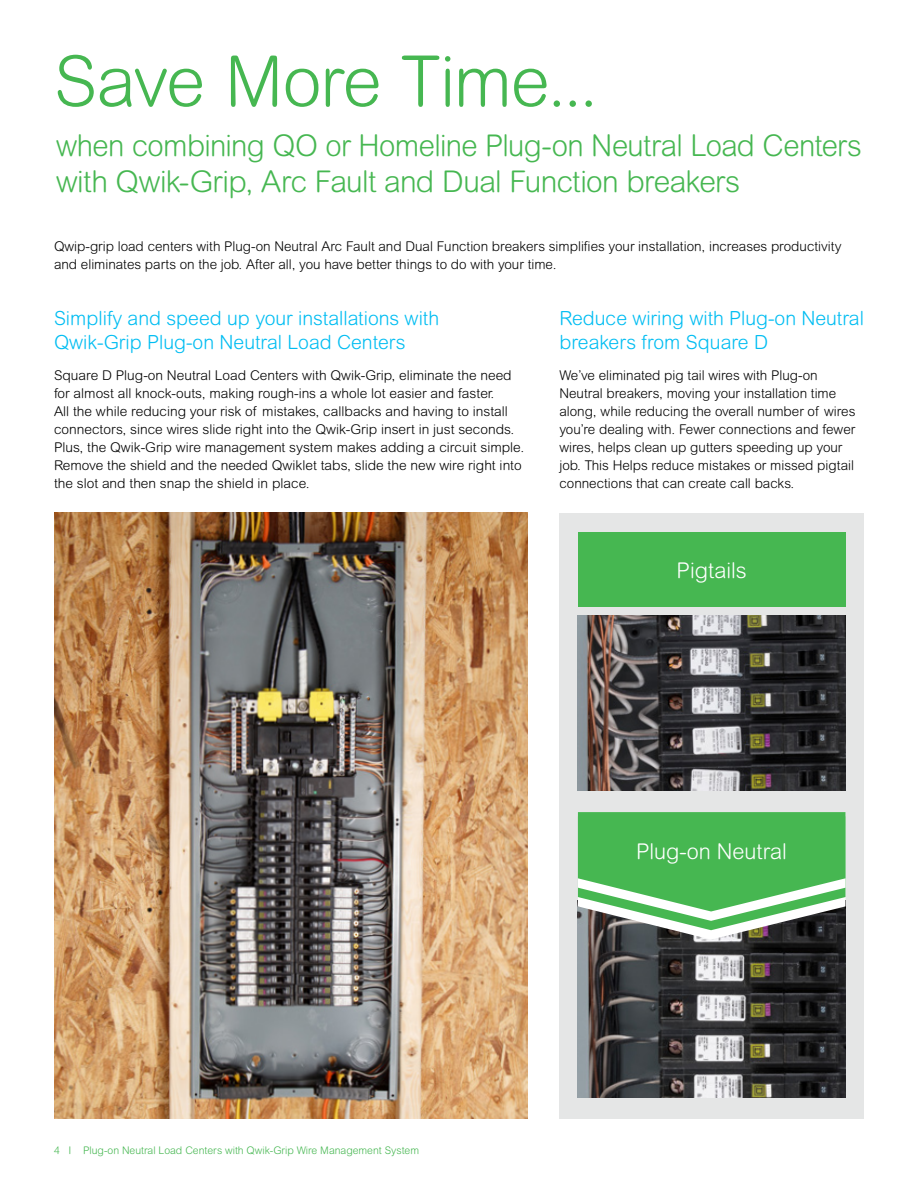
<style>
.page{position:relative;width:918px;height:1188px;background:#fff}
.page>*{position:absolute;margin:0;border:0;box-sizing:border-box;transform-origin:0 0}
.Cover_Headline{font:300 70.5px "Arial Rounded MT Std";letter-spacing:-.02em;color:#46b751}
.Cover_Headline-2{font:300 30px/36px "Arial Rounded MT Std";letter-spacing:-.02em;color:#46b751}
.Page_title{font:300 21.75px "Arial Rounded MT Std";color:#fff}
.Header_15_17{font:300 19.5px/24px "Arial Rounded MT Std";color:#00bdf2}
.Body_content_9_12{font:300 13.5px/18px "Arial Rounded MT Std";color:#000}
.t1{font:300 10.5px "Arial Rounded MT Std";color:#46b751}
</style>
<div class="page">
<div style="left:559px;top:513px;width:305px;height:606px;background:#e5e6e6"></div>
<img style="left:578px;top:616px;width:268px;height:175px">
<div style="left:578px;top:533px;width:268px;height:74px;background:#46b751"></div>
<img style="left:578px;top:940px;width:268px;height:157px">
<svg style="left:578px;top:812px;width:268px;height:128px;background:#60b268"></svg>
<img style="left:54px;top:513px;width:473px;height:606px">
<p class="Cover_Headline" style="left:54px;top:41px;width:546px">Save More Time...</p>
<p class="Cover_Headline-2" style="left:56px;top:127px;width:807px">when combining QO or Homeline Plug-on Neutral Load Centers with Qwik-Grip, Arc Fault and Dual Function breakers</p>
<p class="Body_content_9_12" style="left:54px;top:237px;width:789px">Qwip-grip load centers with Plug-on Neutral Arc Fault and Dual Function breakers simplifies your installation, increases productivity and eliminates parts on the job. After all, you have better things to do with your time.</p>
<p class="Header_15_17" style="left:559px;top:306px;width:306px">Reduce wiring with Plug-on Neutral breakers from Square D</p>
<p class="Body_content_9_12" style="left:559px;top:367px;width:298px">We’ve eliminated pig tail wires with Plug-on Neutral breakers, moving your installation time along, while reducing the overall number of wires you’re dealing with. Fewer connections and fewer wires, helps clean up gutters speeding up your job. This Helps reduce mistakes or missed pigtail connections that can create call backs.</p>
<p class="Header_15_17" style="left:54px;top:306px;width:387px">Simplify and speed up your installations with<br>Qwik-Grip Plug-on Neutral Load Centers</p>
<p class="Body_content_9_12" style="left:54px;top:367px;width:472px">Square D Plug-on Neutral Load Centers with Qwik-Grip, eliminate the need for almost all knock-outs, making rough-ins a whole lot easier and faster.<br>All the while reducing your risk of mistakes, callbacks and having to install connectors, since wires slide right into the Qwik-Grip insert in just seconds.<br>Plus, the Qwik-Grip wire management system makes adding a circuit simple.<br>Remove the shield and the needed Qwiklet tabs, slide the new wire right into the slot and then snap the shield in place.</p>
<p class="Page_title" style="left:677px;top:557px;width:72px">Pigtails</p>
<p class="t1" style="left:54px;top:1145px;width:367px">4 I Plug-on Neutral Load Centers with Qwik-Grip Wire Management System</p>
<p class="Page_title" style="left:636px;top:839px;width:152px">Plug-on Neutral</p>
</div>
